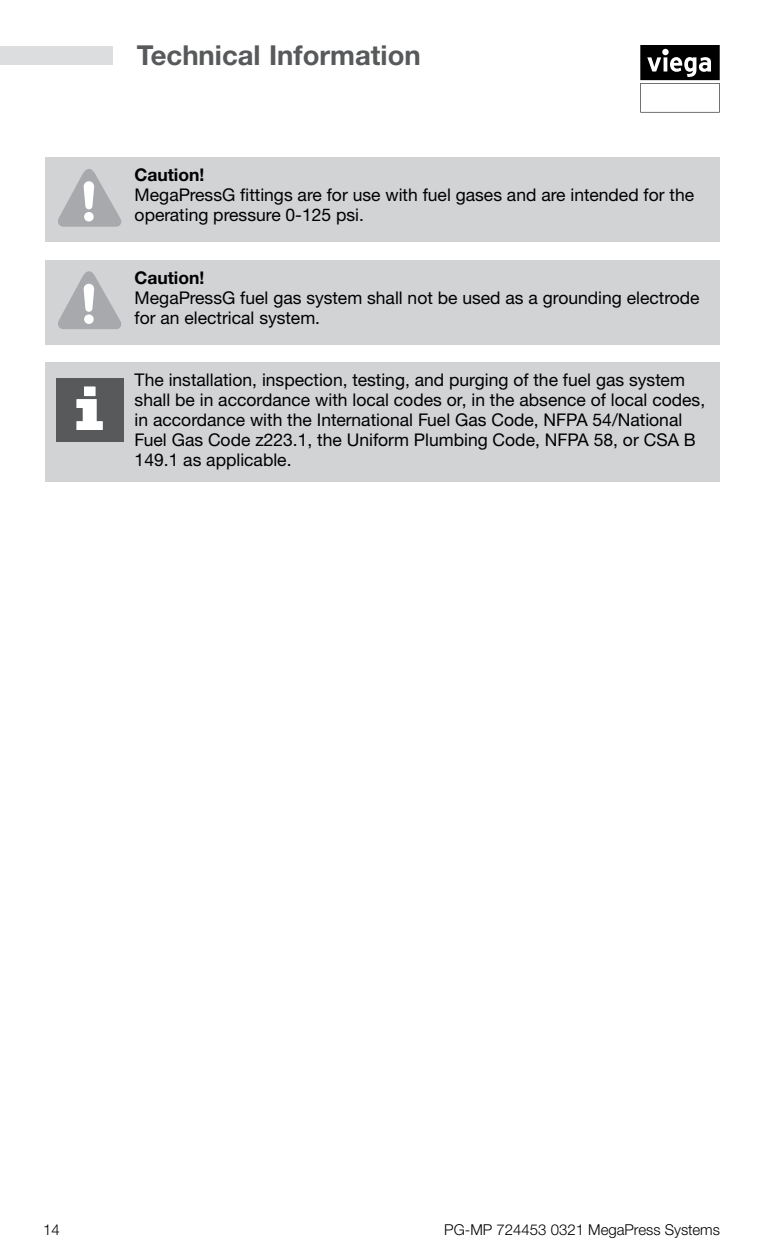
<style>
.page{position:relative;width:765px;height:1260px;background:#fff}
.page>*{position:absolute;margin:0;border:0;box-sizing:border-box;transform-origin:0 0}
.t1{font:27.5px "M Ying Hei PR Cfor Viega W7";color:#58595b}
.t2{font:17.5px/20px "M Ying Hei PR Cfor Viega W4";color:#000}
.t3{font:17.5px "M Ying Hei PR Cfor Viega W7";color:#000}
.t4{font:15px "M Ying Hei PR Cfor Viega W3";color:#000}
</style>
<div class="page">
<div style="left:0;top:46px;width:112px;height:19px;background:#dcddde"></div>
<svg style="left:640px;top:45px;width:80px;height:67px"></svg>
<div style="left:45px;top:158px;width:675px;height:84px;background:#d1d3d4"></div>
<svg style="left:58px;top:169px;width:63px;height:58px"></svg>
<div style="left:45px;top:362px;width:675px;height:120px;background:#d1d3d4"></div>
<div style="left:56px;top:378px;width:67px;height:64px;background:#58595b"></div>
<svg style="left:76px;top:386px;width:27px;height:44px"></svg>
<div style="left:45px;top:260px;width:675px;height:84px;background:#d1d3d4"></div>
<svg style="left:58px;top:271px;width:63px;height:58px"></svg>
<h1 class="t1" style="left:137px;top:38px;width:285px">Technical Information</h1>
<p class="t3" style="left:135px;top:164px;width:71px">Caution!</p>
<p class="t2" style="left:135px;top:185px;width:561px">MegaPressG fittings are for use with fuel gases and are intended for the operating pressure 0-125 psi.</p>
<p class="t3" style="left:135px;top:267px;width:71px">Caution!</p>
<p class="t2" style="left:135px;top:287px;width:567px">MegaPressG fuel gas system shall not be used as a grounding electrode for an electrical system.</p>
<p class="t2" style="left:135px;top:370px;width:572px">The installation, inspection, testing, and purging of the fuel gas system shall be in accordance with local codes or, in the absence of local codes, in accordance with the International Fuel Gas Code, NFPA 54/National Fuel Gas Code z223.1, the Uniform Plumbing Code, NFPA 58, or CSA B 149.1 as applicable.</p>
<p class="t4" style="left:43px;top:1220px;width:18px">14</p>
<p class="t4" style="left:444px;top:1220px;width:277px">PG-MP 724453 0321 MegaPress Systems</p>
</div>
